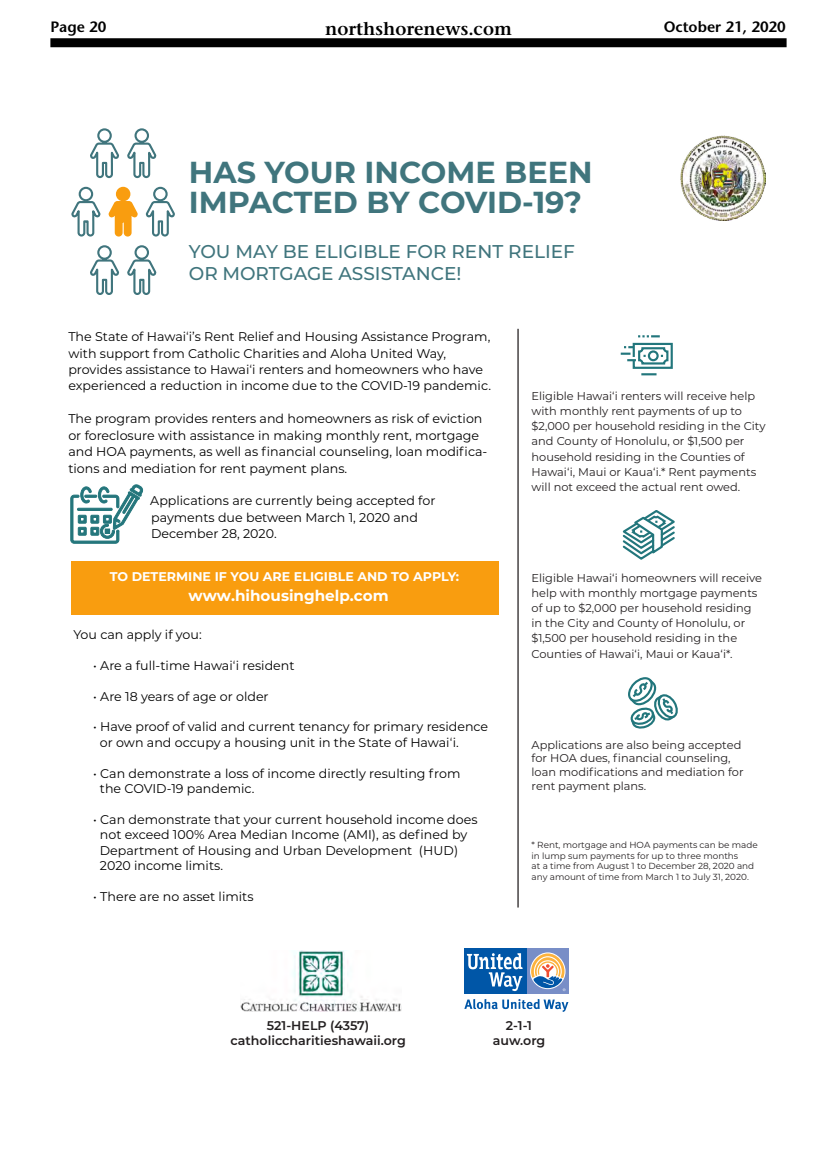
<style>
.page{position:relative;width:837px;height:1161px;background:#fff}
.page>*{position:absolute;margin:0;border:0;box-sizing:border-box;transform-origin:0 0}
.t1{font:700 30.3px/30.3px "Montserrat";color:#40757d}
.t2{font:500 18.45px/22.2px "Montserrat";color:#40757d}
.t3{font:600 18px "Stone Serif";color:#000}
.t4{font:700 15.15px "Montserrat";color:#fff}
.t5{font:600 15px "Stone Sans";color:#000}
.t6{font:12.6px/16.5px "Montserrat";color:#000}
.t7{font:600 12.6px/15.1px "Montserrat";color:#231f20;text-align:center}
.t8{font:700 12.6px "Montserrat";color:#fff}
.t9{font:11.4px/15.1px "Montserrat";color:#231f20}
.t10{font:8.85px/10.6px "Montserrat";color:#231f20}
.s1{color:#231f20}
</style>
<div class="page">
<div style="left:50px;top:38px;width:737px;height:9px;background:#000"></div>
<div style="left:71px;top:561px;width:427px;height:54px;background:#f99d0f"></div>
<hr style="left:517px;top:329px;width:2px;height:579px;background:#231f20">
<svg style="left:622px;top:510px;width:53px;height:50px"></svg>
<svg style="left:621px;top:335px;width:52px;height:40px"></svg>
<svg style="left:71px;top:485px;width:72px;height:58px"></svg>
<svg style="left:71px;top:128px;width:104px;height:167px"></svg>
<svg style="left:628px;top:677px;width:50px;height:52px"></svg>
<img style="left:680px;top:135px;width:85px;height:85px">
<img style="left:241px;top:950px;width:160px;height:61px">
<div style="left:526px;top:948px;width:43px;height:46px;background:#788ec7"></div>
<svg style="left:530px;top:952px;width:36px;height:37px"></svg>
<div style="left:464px;top:948px;width:62px;height:46px;background:#0056a7"></div>
<svg style="left:467px;top:953px;width:56px;height:38px"></svg>
<svg style="left:531px;top:953px;width:35px;height:38px"></svg>
<svg style="left:464px;top:999px;width:104px;height:13px"></svg>
<p class="t5" style="left:50px;top:18px;width:58px">Page 20</p>
<h3 class="t3" style="left:325px;top:17px;width:188px">northshorenews.com</h3>
<p class="t5" style="left:664px;top:18px;width:124px">October 21, 2020</p>
<h1 class="t1" style="left:189px;top:155px;width:405px">HAS YOUR INCOME BEEN<br>IMPACTED BY COVID-19?</h1>
<h2 class="t2" style="left:189px;top:239px;width:387px">YOU MAY BE ELIGIBLE FOR RENT RELIEF<br>OR MORTGAGE ASSISTANCE!</h2>
<p class="t6" style="left:68px;top:328px;width:424px">The State of Hawai<span class="s1">‘</span>i’s Rent Relief and Housing Assistance Program, with support from Catholic Charities and Aloha United Way, provides assistance to Hawai<span class="s1">‘</span>i renters and homeowners who have experienced a reduction in income due to the COVID-19 pandemic.</p>
<p class="t6" style="left:68px;top:410px;width:421px">The program provides renters and homeowners as risk of eviction or foreclosure with assistance in making monthly rent, mortgage and HOA payments, as well as financial counseling, loan modifica&shy;tions and mediation for rent payment plans.</p>
<p class="t6" style="left:150px;top:492px;width:287px">Applications are currently being accepted for payments due between March 1, 2020 and<br>December 28, 2020.</p>
<p class="t8" style="left:110px;top:567px;width:351px">TO DETERMINE IF YOU ARE ELIGIBLE AND TO APPLY:</p>
<p class="t4" style="left:189px;top:585px;width:202px">www.hihousinghelp.com</p>
<p class="t6" style="left:73px;top:626px;width:130px">You can apply if you:</p>
<p class="t6" style="left:93px;top:657px;width:203px">• Are a full-time Hawai<span class="s1">‘</span>i resident</p>
<p class="t6" style="left:93px;top:687px;width:177px">• Are 18 years of age or older</p>
<p class="t6" style="left:100px;top:719px;width:390px;line-height:15.5px;text-indent:-7px">• Have proof of valid and current tenancy for primary residence or own and occupy a housing unit in the State of Hawai<span class="s1">‘</span>i.</p>
<p class="t6" style="left:100px;top:765px;width:362px;line-height:15.5px;text-indent:-7px">• Can demonstrate a loss of income directly resulting from the COVID-19 pandemic.</p>
<p class="t6" style="left:100px;top:811px;width:379px;line-height:15.5px;text-indent:-7px">• Can demonstrate that your current household income does not exceed 100% Area Median Income (AMI), as defined by Department of Housing and Urban Development (HUD)<br>2020 income limits.</p>
<p class="t6" style="left:93px;top:888px;width:162px">• There are no asset limits</p>
<p class="t9" style="left:532px;top:388px;width:236px">Eligible Hawai‘i renters will receive help with monthly rent payments of up to $2,000 per household residing in the City and County of Honolulu, or $1,500 per household residing in the Counties of Hawai‘i, Maui or Kaua‘i.* Rent payments will not exceed the actual rent owed.</p>
<p class="t9" style="left:532px;top:570px;width:232px">Eligible Hawai‘i homeowners will receive help with monthly mortgage payments of up to $2,000 per household residing in the City and County of Honolulu, or $1,500 per household residing in the Counties of Hawai‘i, Maui or Kaua‘i*.</p>
<p class="t9" style="left:532px;top:737px;width:214px;line-height:13.6px">Applications are also being accepted for HOA dues, financial counseling, loan modifications and mediation for rent payment plans.</p>
<p class="t10" style="left:532px;top:839px;width:228px">* Rent, mortgage and HOA payments can be made in lump sum payments for up to three months<br>at a time from August 1 to December 28, 2020 and any amount of time from March 1 to July 31, 2020.</p>
<p class="t7" style="left:231px;top:1017px;width:177px">521-HELP (4357) catholiccharitieshawaii.org</p>
<p class="t7" style="left:493px;top:1017px;width:54px">2-1-1 auw.org</p>
</div>
